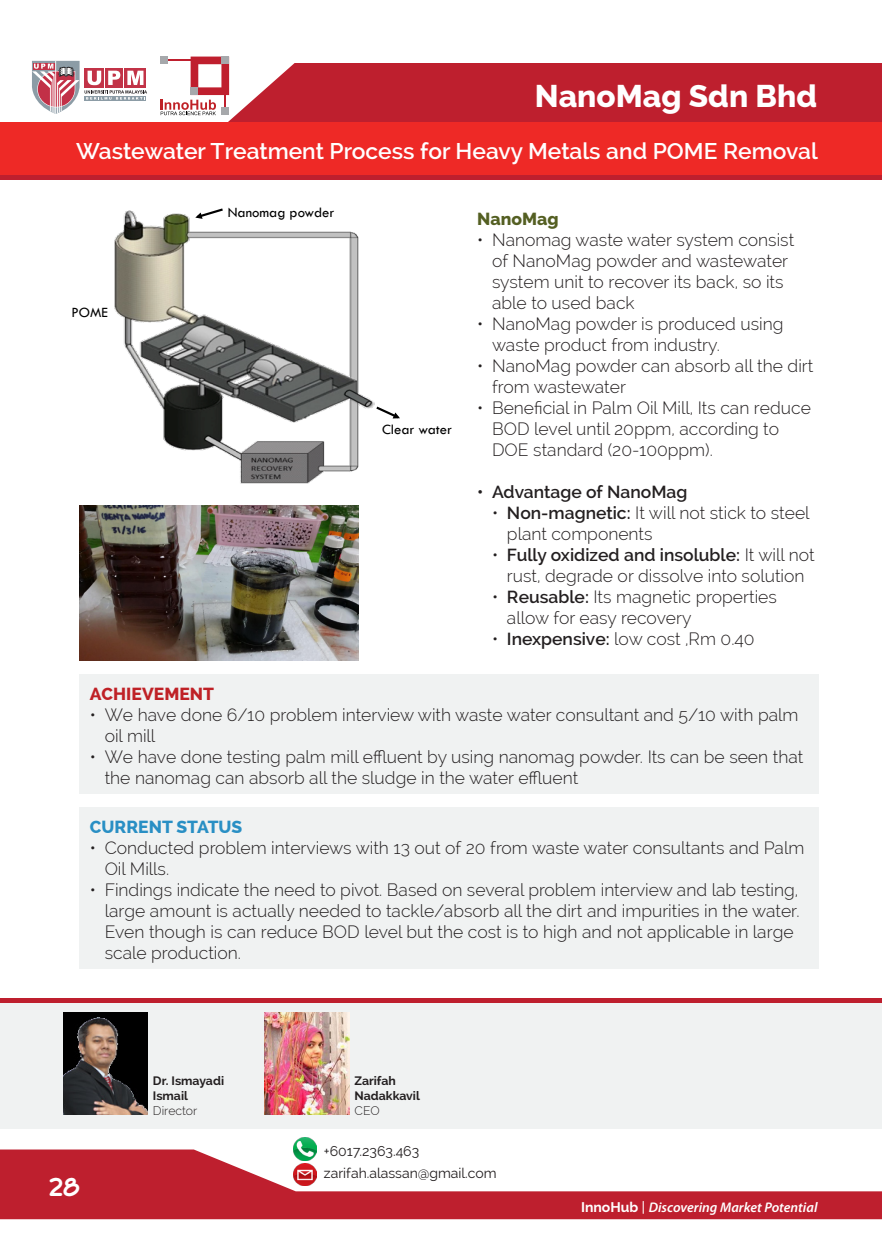
<style>
.page{position:relative;width:882px;height:1260px;background:#fff}
.page>*{position:absolute;margin:0;border:0;box-sizing:border-box;transform-origin:0 0}
.t1{font:800 31.5px "Raleway";color:#fff}
.t2{font:700 28px "Veggieburger";color:#fff}
.t3{font:600 22.75px "Raleway";color:#fff}
.t4{font:300 17.5px/21px "Raleway";color:#231f20}
.t5{font:600 17.5px "Raleway";color:#231f20}
.t6{font:800 17.5px "Raleway";color:#298fc4}
.t7{font:800 17.5px "Raleway";color:#bf2126}
.t8{font:800 17.5px "Raleway";color:#545f22}
.t9{font:14.7px "Tw Cen";color:#000}
.t10{font:14px "Raleway";color:#231f20}
.t11{font:italic 600 14px "Myriad Pro";color:#fff}
.t12{font:700 12.25px/14.7px "Raleway";color:#231f20}
.t13{font:300 12.25px "Raleway";color:#231f20}
.s1{font-weight:600}
.s2{font-family:"Raleway";font-weight:700;font-style:normal}
.s3{font-family:"Raleway";font-weight:500;font-style:normal}
</style>
<div class="page">
<div style="left:0;top:999px;width:882px;height:130px;background:#f0f2f2"></div>
<svg style="left:0;top:1150px;width:882px;height:69px;fill:#be1f2e"></svg>
<div style="left:0;top:122px;width:882px;height:53px;background:#ee2926"></div>
<svg style="left:32px;top:61px;width:115px;height:53px"></svg>
<div style="left:160px;top:57px;width:8px;height:7px;background:#a6a8ab"></div>
<svg style="left:161px;top:57px;width:721px;height:65px"></svg>
<div style="left:191px;top:87px;width:7px;height:8px;background:#a6a8ab"></div>
<div style="left:221px;top:57px;width:8px;height:7px;background:#a6a8ab"></div>
<hr style="left:0;top:999px;width:882px;height:4px;background:#be1f2e">
<hr style="left:0;top:175px;width:882px;height:4px;background:#be1f2e">
<img style="left:294px;top:1138px;width:22px;height:22px">
<img style="left:294px;top:1163px;width:22px;height:23px">
<div style="left:80px;top:807px;width:739px;height:162px;background:#f0f2f2"></div>
<img style="left:104px;top:210px;width:271px;height:305px">
<svg style="left:374px;top:405px;width:26px;height:15px"></svg>
<svg style="left:195px;top:208px;width:30px;height:12px"></svg>
<div style="left:80px;top:674px;width:739px;height:120px;background:#f0f2f2"></div>
<img style="left:63px;top:1012px;width:84px;height:103px">
<img style="left:265px;top:1012px;width:84px;height:103px">
<img style="left:80px;top:506px;width:278px;height:155px">
<p class="t1" style="left:535px;top:78px;width:284px">NanoMag Sdn Bhd</p>
<p class="t3" style="left:76px;top:138px;width:743px">Wastewater Treatment Process for Heavy Metals and POME Removal</p>
<p class="t9" style="left:72px;top:304px;width:38px">POME</p>
<p class="t9" style="left:228px;top:203px;width:108px">Nanomag powder</p>
<p class="t9" style="left:382px;top:420px;width:72px">Clear water</p>
<p class="t8" style="left:477px;top:209px;width:83px">NanoMag</p>
<p class="t4" style="left:492px;top:229px;width:304px;text-indent:-15px">• Nanomag waste water system consist of NanoMag powder and wastewater system unit to recover its back, so its able to used back</p>
<p class="t4" style="left:492px;top:313px;width:293px;text-indent:-15px">• NanoMag powder is produced using waste product from industry.</p>
<p class="t4" style="left:492px;top:355px;width:323px;text-indent:-15px">• NanoMag powder can absorb all the dirt from wastewater</p>
<p class="t4" style="left:492px;top:397px;width:320px;text-indent:-15px">• Beneficial in Palm Oil Mill, Its can reduce<br>BOD level until 20ppm, according to<br>DOE standard (20-100ppm).</p>
<p class="t5" style="left:477px;top:482px;width:212px">• Advantage of NanoMag</p>
<p class="t4" style="left:507px;top:502px;width:304px;text-indent:-15px">• <span class="s1">Non-magnetic:</span> It will not stick to steel plant components</p>
<p class="t4" style="left:492px;top:544px;width:324px;text-align:center">• <span class="s1">Fully oxidized and insoluble:</span> It will not rust, degrade or dissolve into solution</p>
<p class="t4" style="left:507px;top:586px;width:271px;text-indent:-15px">• <span class="s1">Reusable:</span> Its magnetic properties allow for easy recovery</p>
<p class="t4" style="left:492px;top:628px;width:264px">• <span class="s1">Inexpensive:</span> low cost ,Rm 0.40</p>
<p class="t7" style="left:90px;top:684px;width:126px">ACHIEVEMENT</p>
<p class="t4" style="left:105px;top:704px;width:695px;text-indent:-15px">• We have done 6/10 problem interview with waste water consultant and 5/10 with palm oil mill</p>
<p class="t4" style="left:105px;top:746px;width:700px;text-indent:-15px">• We have done testing palm mill effluent by using nanomag powder. Its can be seen that the nanomag can absorb all the sludge in the water effluent</p>
<p class="t6" style="left:90px;top:817px;width:154px">CURRENT STATUS</p>
<p class="t4" style="left:105px;top:837px;width:701px;text-indent:-15px">• Conducted problem interviews with 13 out of 20 from waste water consultants and Palm<br>Oil Mills.</p>
<p class="t4" style="left:105px;top:879px;width:696px;text-indent:-15px">• Findings indicate the need to pivot. Based on several problem interview and lab testing, large amount is actually needed to tackle/absorb all the dirt and impurities in the water.<br>Even though is can reduce BOD level but the cost is to high and not applicable in large scale production.</p>
<p class="t2" style="left:49px;top:1172px;width:33px">28</p>
<p class="t12" style="left:153px;top:1074px;width:73px">Dr. Ismayadi<br>Ismail</p>
<p class="t13" style="left:153px;top:1103px;width:46px">Director</p>
<p class="t12" style="left:355px;top:1074px;width:67px">Zarifah<br>Nadakkavil</p>
<p class="t13" style="left:355px;top:1103px;width:27px">CEO</p>
<p class="t10" style="left:324px;top:1142px;width:97px">+6017.2363.463</p>
<p class="t10" style="left:324px;top:1165px;width:174px">zarifah.alassan@gmail.com</p>
<p class="t11" style="left:581px;top:1198px;width:238px"><span class="s2">InnoHub</span> <span class="s3">|</span> Discovering Market Potential</p>
</div>
